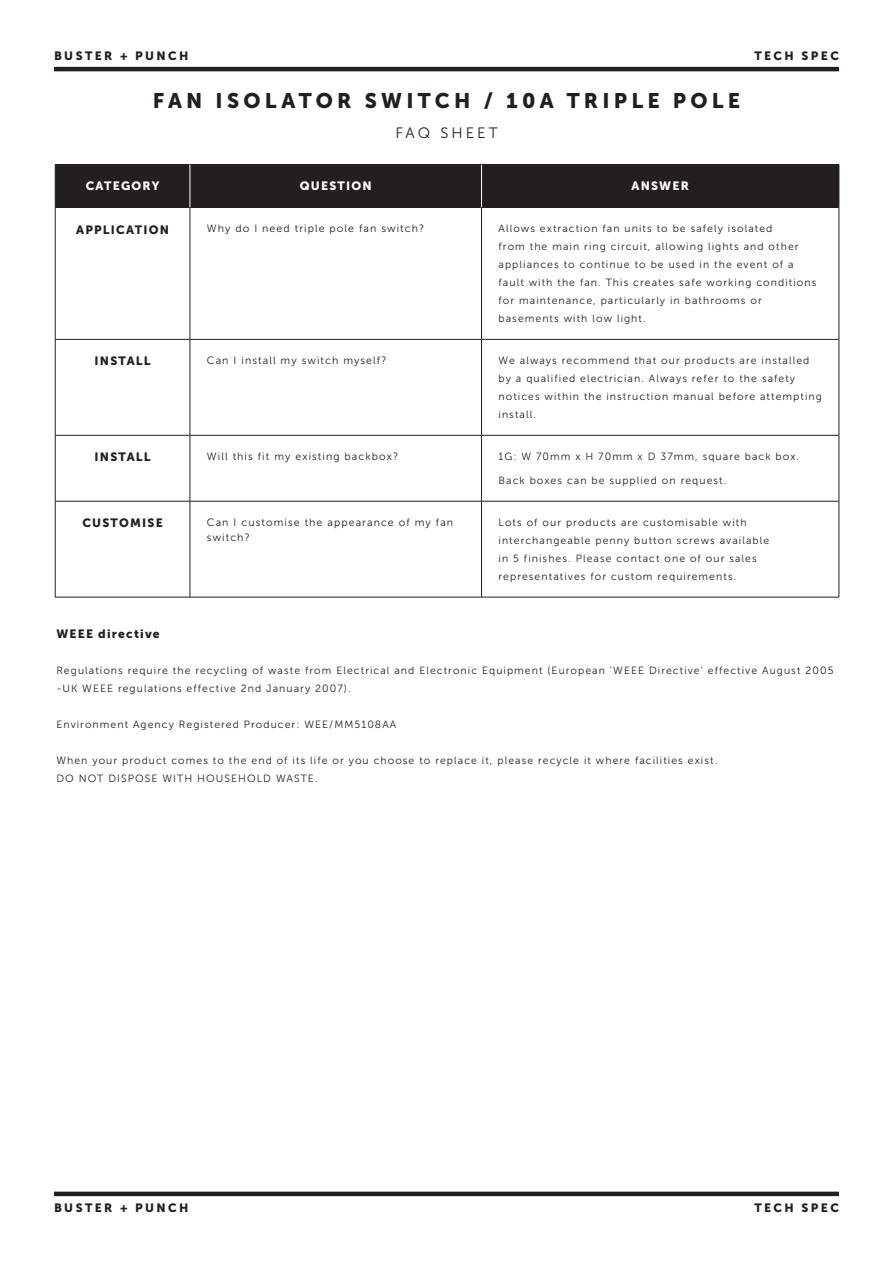
<style>
.page{position:relative;width:893px;height:1263px;background:#fff}
.page>*{position:absolute;margin:0;border:0;box-sizing:border-box;transform-origin:0 0}
.t1{font:21px "Museo Sans 900";letter-spacing:.2em;color:#231f20}
.t2{font:15px "Museo Sans 300";letter-spacing:.2em;color:#231f20}
.table_under_title{font:12px "Museo Sans 900";letter-spacing:.1em;color:#231f20}
.table_under_title-2{font:12px "Museo Sans 900";letter-spacing:.2em;color:#231f20}
.Table_title{font:12px "Museo Sans 900";letter-spacing:.1em;color:#fff}
.t3{font:10.65px/14.9px "Museo Sans 300";letter-spacing:.1em;color:#231f20}
.t4{font:10.5px/18px "Museo Sans 300";letter-spacing:.1em;color:#231f20}
</style>
<div class="page">
<hr style="left:54px;top:67px;width:785px;height:4px;background:#231f20">
<div style="left:54px;top:1191px;width:785px;height:5px;background:#231f20"></div>
<div style="left:56px;top:165px;width:783px;height:42px;background:#231f20"></div>
<hr style="left:55px;top:164px;width:135px;height:1px;background:#231f20">
<hr style="left:55px;top:165px;width:1px;height:42px;background:#231f20">
<hr style="left:190px;top:164px;width:292px;height:1px;background:#231f20">
<hr style="left:482px;top:164px;width:357px;height:1px;background:#231f20">
<hr style="left:839px;top:165px;width:1px;height:42px;background:#231f20">
<hr style="left:55px;top:207px;width:135px;height:1px;background:#231f20">
<hr style="left:55px;top:208px;width:1px;height:131px;background:#231f20">
<hr style="left:190px;top:207px;width:292px;height:1px;background:#231f20">
<hr style="left:190px;top:208px;width:1px;height:131px;background:#231f20">
<hr style="left:482px;top:207px;width:357px;height:1px;background:#231f20">
<hr style="left:481px;top:208px;width:1px;height:131px;background:#231f20">
<hr style="left:839px;top:208px;width:1px;height:131px;background:#231f20">
<hr style="left:55px;top:339px;width:135px;height:1px;background:#231f20">
<hr style="left:55px;top:340px;width:1px;height:95px;background:#231f20">
<hr style="left:190px;top:339px;width:292px;height:1px;background:#231f20">
<hr style="left:190px;top:340px;width:1px;height:95px;background:#231f20">
<hr style="left:482px;top:339px;width:357px;height:1px;background:#231f20">
<hr style="left:481px;top:340px;width:1px;height:95px;background:#231f20">
<hr style="left:839px;top:340px;width:1px;height:95px;background:#231f20">
<hr style="left:55px;top:435px;width:135px;height:1px;background:#231f20">
<hr style="left:55px;top:435px;width:1px;height:66px;background:#231f20">
<hr style="left:190px;top:435px;width:292px;height:1px;background:#231f20">
<hr style="left:190px;top:435px;width:1px;height:66px;background:#231f20">
<hr style="left:482px;top:435px;width:357px;height:1px;background:#231f20">
<hr style="left:481px;top:435px;width:1px;height:66px;background:#231f20">
<hr style="left:839px;top:435px;width:1px;height:66px;background:#231f20">
<hr style="left:55px;top:501px;width:135px;height:1px;background:#231f20">
<hr style="left:55px;top:501px;width:1px;height:96px;background:#231f20">
<hr style="left:190px;top:501px;width:292px;height:1px;background:#231f20">
<hr style="left:190px;top:501px;width:1px;height:96px;background:#231f20">
<hr style="left:482px;top:501px;width:357px;height:1px;background:#231f20">
<hr style="left:481px;top:501px;width:1px;height:96px;background:#231f20">
<hr style="left:839px;top:501px;width:1px;height:96px;background:#231f20">
<hr style="left:55px;top:597px;width:135px;height:1px;background:#231f20">
<hr style="left:190px;top:597px;width:292px;height:1px;background:#231f20">
<hr style="left:482px;top:597px;width:357px;height:1px;background:#231f20">
<hr style="left:190px;top:165px;width:1px;height:42px;background:#fff">
<hr style="left:481px;top:165px;width:1px;height:42px;background:#fff">
<p class="table_under_title-2" style="left:54px;top:49px;width:136px">BUSTER + PUNCH</p>
<p class="table_under_title-2" style="left:754px;top:49px;width:86px">TECH SPEC</p>
<p class="t1" style="left:153px;top:89px;width:589px">FAN ISOLATOR SWITCH / 10A TRIPLE POLE</p>
<p class="t2" style="left:395px;top:124px;width:104px">FAQ SHEET</p>
<p class="Table_title" style="left:86px;top:179px;width:75px">CATEGORY</p>
<p class="Table_title" style="left:300px;top:179px;width:73px">QUESTION</p>
<p class="Table_title" style="left:631px;top:179px;width:59px">ANSWER</p>
<p class="table_under_title" style="left:76px;top:222px;width:94px">APPLICATION</p>
<p class="t3" style="left:207px;top:221px;width:219px">Why do I need triple pole fan switch?</p>
<p class="t4" style="left:499px;top:220px;width:319px">Allows extraction fan units to be safely isolated<br>from the main ring circuit, allowing lights and other appliances to continue to be used in the event of a fault with the fan. This creates safe working conditions for maintenance, particularly in bathrooms or basements with low light.</p>
<p class="table_under_title" style="left:95px;top:354px;width:57px">INSTALL</p>
<p class="t3" style="left:207px;top:353px;width:181px">Can I install my switch myself?</p>
<p class="t4" style="left:499px;top:352px;width:325px">We always recommend that our products are installed by a qualified electrician. Always refer to the safety notices within the instruction manual before attempting install.</p>
<p class="table_under_title" style="left:95px;top:450px;width:57px">INSTALL</p>
<p class="t3" style="left:207px;top:449px;width:193px">Will this fit my existing backbox?</p>
<p class="t4" style="left:499px;top:448px;width:302px">1G: W 70mm x H 70mm x D 37mm, square back box.</p>
<p class="t4" style="left:499px;top:472px;width:229px">Back boxes can be supplied on request.</p>
<p class="table_under_title" style="left:82px;top:516px;width:82px">CUSTOMISE</p>
<p class="t3" style="left:207px;top:515px;width:248px">Can I customise the appearance of my fan switch?</p>
<p class="t4" style="left:499px;top:514px;width:272px">Lots of our products are customisable with interchangeable penny button screws available in 5 finishes. Please contact one of our sales representatives for custom requirements.</p>
<p class="table_under_title" style="left:56px;top:627px;width:105px">WEEE directive</p>
<p class="t4" style="left:56px;top:662px;width:779px">Regulations require the recycling of waste from Electrical and Electronic Equipment (European ‘WEEE Directive’ effective August 2005 -UK WEEE regulations effective 2nd January 2007).</p>
<p class="t4" style="left:56px;top:716px;width:341px">Environment Agency Registered Producer: WEE/MM5108AA</p>
<p class="t4" style="left:56px;top:752px;width:662px">When your product comes to the end of its life or you choose to replace it, please recycle it where facilities exist.</p>
<p class="t4" style="left:56px;top:770px;width:263px">DO NOT DISPOSE WITH HOUSEHOLD WASTE.</p>
<p class="table_under_title-2" style="left:54px;top:1201px;width:136px">BUSTER + PUNCH</p>
<p class="table_under_title-2" style="left:754px;top:1201px;width:86px">TECH SPEC</p>
</div>
